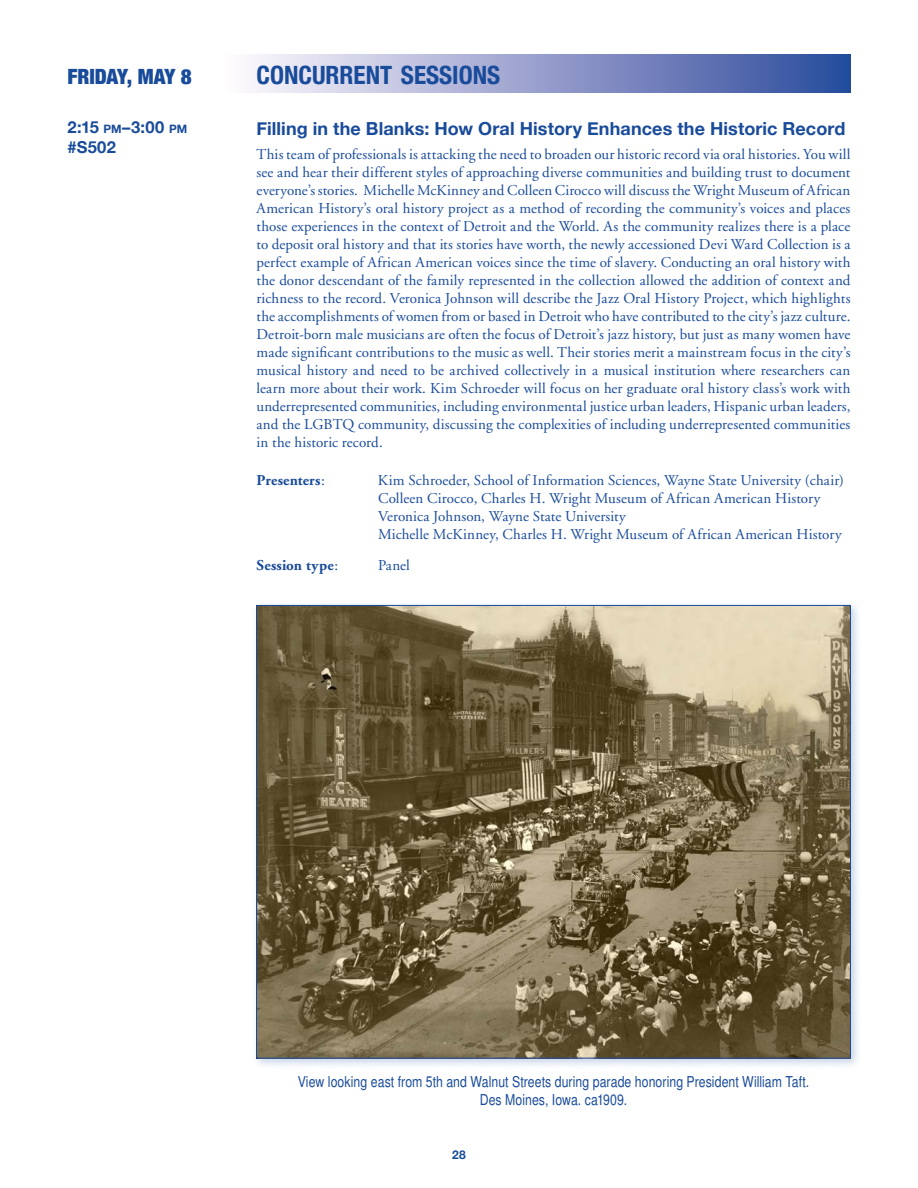
<style>
.page{position:relative;width:918px;height:1188px;background:#fff}
.page>*{position:absolute;margin:0;border:0;box-sizing:border-box;transform-origin:0 0}
.Right_Main_Session_H{font:700 condensed 25.2px "Helvetica Neue";color:#194b9b}
.Right_Main_Session_H-2{font:900 condensed 21px "Helvetica Neue";letter-spacing:-.005em;color:#194b9b}
._00_Session_Name_SpA{font:700 18px "Helvetica Neue";letter-spacing:.005em;color:#194b9b}
._00_Session_Date___T{font:700 16.5px "Helvetica Neue";color:#194b9b}
._00_Session_Date___T-2{font:700 16.5px "Helvetica Neue";color:#194b9b}
._01_ParagraphText_p4{font:15px/18px "Adobe Garamond";letter-spacing:.005em;color:#194b9b;text-align:justify}
._04_Instructor_10Pt{font:15px "Adobe Garamond";letter-spacing:.01em;color:#194b9b}
.Photo_Credits{font:condensed 15px/18px "Helvetica";letter-spacing:.005em;color:#194b9b;text-align:center}
._03_Instructor_10Pt{font:15px "Adobe Garamond";letter-spacing:.005em;color:#194b9b}
._03_Instructor_10Pt-2{font:700 15px "Adobe Garamond";letter-spacing:.01em;color:#194b9b}
.t1{font:700 12px "Helvetica Neue";color:#194b9b}
.s1{font-style:inherit}
.s2{font-size:11.55px}
.s3{font-weight:400}
</style>
<div class="page">
<svg style="left:252px;top:54px;width:598px;height:39px"></svg>
<div style="left:251px;top:600px;width:611px;height:470px;background:#194b9b;opacity:.25"></div>
<img style="left:258px;top:607px;width:591px;height:449px">
<p class="Right_Main_Session_H-2" style="left:68px;top:59px;width:126px">FRIDAY, MAY 8</p>
<p class="Right_Main_Session_H" style="left:256px;top:54px;width:245px">CONCURRENT SESSIONS</p>
<p class="_00_Session_Date___T" style="left:68px;top:114px;width:121px"><span class="s1">2:15</span> <span class="s2">pm</span>–3:00 <span class="s2">pm</span></p>
<p class="_00_Session_Date___T-2" style="left:68px;top:134px;width:50px">#S502</p>
<p class="_00_Session_Name_SpA" style="left:256px;top:114px;width:591px">Filling in the Blanks: How Oral History Enhances the Historic Record</p>
<p class="_01_ParagraphText_p4" style="left:256px;top:146px;width:596px">This team of professionals is attacking the need to broaden our historic record via oral histories. You will see and hear their different styles of approaching diverse communities and building trust to document everyone’s stories. Michelle McKinney and Colleen Cirocco will discuss the Wright Museum of African American History’s oral history project as a method of recording the community’s voices and places those experiences in the context of Detroit and the World. As the community realizes there is a place to deposit oral history and that its stories have worth, the newly accessioned Devi Ward Collection is a perfect example of African American voices since the time of slavery. Conducting an oral history with the donor descendant of the family represented in the collection allowed the addition of context and richness to the record. Veronica Johnson will describe the Jazz Oral History Project, which highlights the accomplishments of women from or based in Detroit who have contributed to the city’s jazz culture.<br>Detroit-born male musicians are often the focus of Detroit’s jazz history, but just as many women have made significant contributions to the music as well. Their stories merit a mainstream focus in the city’s musical history and need to be archived collectively in a musical institution where researchers can learn more about their work. Kim Schroeder will focus on her graduate oral history class’s work with underrepresented communities, including environmental justice urban leaders, Hispanic urban leaders, and the LGBTQ community, discussing the complexities of including underrepresented communities in the historic record.</p>
<p class="_03_Instructor_10Pt-2" style="left:256px;top:472px;width:70px">Presenters<span class="s3">:</span></p>
<p class="_03_Instructor_10Pt" style="left:378px;top:472px;width:468px">Kim Schroeder, School of Information Sciences, Wayne State University (chair)</p>
<p class="_04_Instructor_10Pt" style="left:378px;top:490px;width:444px">Colleen Cirocco, Charles H. Wright Museum of African American History</p>
<p class="_04_Instructor_10Pt" style="left:378px;top:508px;width:249px">Veronica Johnson, Wayne State University</p>
<p class="_04_Instructor_10Pt" style="left:378px;top:526px;width:465px">Michelle McKinney, Charles H. Wright Museum of African American History</p>
<p class="_03_Instructor_10Pt-2" style="left:256px;top:557px;width:83px">Session type<span class="s3">:</span></p>
<p class="_03_Instructor_10Pt" style="left:378px;top:557px;width:33px">Panel</p>
<p class="Photo_Credits" style="left:298px;top:1073px;width:513px">View looking east from 5th and Walnut Streets during parade honoring President William Taft.<br>Des Moines, Iowa. ca1909.</p>
<p class="t1" style="left:452px;top:1145px;width:15px">28</p>
</div>
